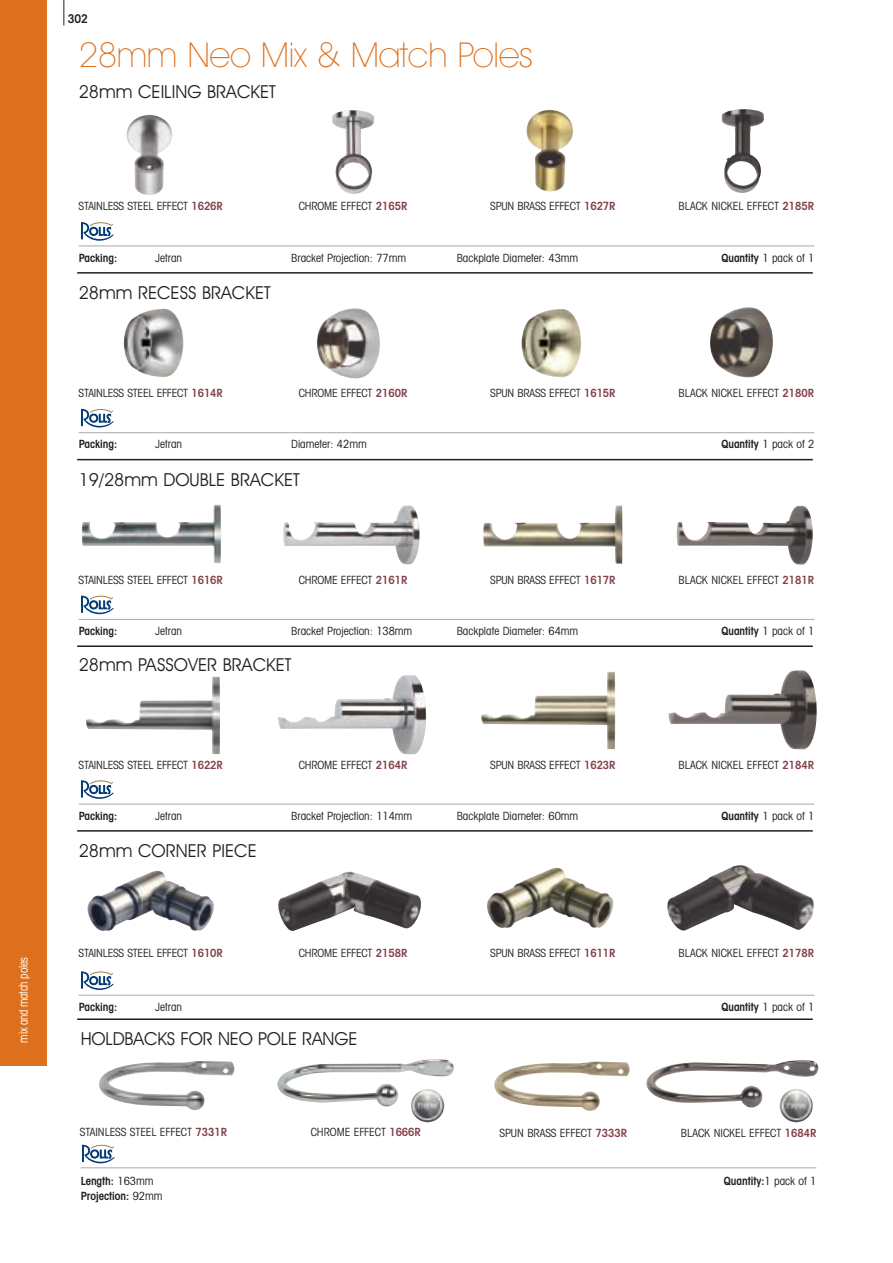
<style>
.page{position:relative;width:893px;height:1263px;background:#fff}
.page>*{position:absolute;margin:0;border:0;box-sizing:border-box;transform-origin:0 0}
.t1{font:200 34.5px "Avant Garde IT Cby BT";letter-spacing:-.01em;color:#dd701c}
.t2{font:18px "Avant Garde IT Cby BT";color:#231f20}
.t3{font:condensed 12px "Avant Garde IT Cby BT";letter-spacing:-.02em;color:#fff;scale:.9 1}
.t4{font:600 condensed 12px "Avant Garde IT Cby BT";color:#231f20}
.t5{font:condensed 11.25px "Avant Garde IT Cby BT";color:#231f20}
.t6{font:600 condensed 11.25px "Avant Garde IT Cby BT";color:#231f20}
.s1{font-weight:600;color:#83404a}
.s2{font-weight:400}
</style>
<div class="page">
<svg style="left:63px;top:0;width:1px;height:26px"></svg>
<hr style="left:79px;top:432px;width:735px;height:1px;background:#a8a9ad">
<svg style="left:81px;top:409px;width:33px;height:18px"></svg>
<img style="left:317px;top:308px;width:63px;height:71px">
<img style="left:710px;top:307px;width:63px;height:71px">
<img style="left:124px;top:309px;width:59px;height:68px">
<img style="left:522px;top:309px;width:59px;height:68px">
<hr style="left:79px;top:619px;width:735px;height:1px;background:#a8a9ad">
<svg style="left:81px;top:596px;width:33px;height:18px"></svg>
<img style="left:283px;top:505px;width:137px;height:59px">
<img style="left:677px;top:506px;width:136px;height:59px">
<img style="left:82px;top:505px;width:139px;height:58px">
<img style="left:483px;top:506px;width:140px;height:58px">
<hr style="left:77px;top:459px;width:736px;height:1px;background:#231f20">
<hr style="left:79px;top:246px;width:735px;height:1px;background:#a8a9ad">
<svg style="left:81px;top:222px;width:33px;height:19px"></svg>
<img style="left:332px;top:110px;width:42px;height:84px">
<img style="left:721px;top:109px;width:43px;height:84px">
<img style="left:126px;top:115px;width:46px;height:80px">
<img style="left:527px;top:110px;width:46px;height:82px">
<hr style="left:77px;top:272px;width:736px;height:2px;background:#231f20">
<hr style="left:77px;top:645px;width:736px;height:2px;background:#231f20">
<hr style="left:79px;top:804px;width:735px;height:1px;background:#a8a9ad">
<svg style="left:81px;top:780px;width:33px;height:19px"></svg>
<img style="left:278px;top:675px;width:149px;height:79px">
<img style="left:669px;top:670px;width:148px;height:80px">
<img style="left:86px;top:677px;width:134px;height:77px">
<img style="left:481px;top:672px;width:134px;height:77px">
<hr style="left:77px;top:830px;width:736px;height:2px;background:#231f20">
<hr style="left:77px;top:1018px;width:736px;height:2px;background:#231f20">
<hr style="left:79px;top:995px;width:735px;height:1px;background:#a8a9ad">
<svg style="left:81px;top:971px;width:33px;height:19px"></svg>
<img style="left:278px;top:871px;width:143px;height:60px">
<img style="left:667px;top:865px;width:147px;height:66px">
<img style="left:87px;top:871px;width:127px;height:60px">
<img style="left:487px;top:867px;width:127px;height:61px">
<hr style="left:81px;top:1167px;width:735px;height:1px;background:#a8a9ad">
<svg style="left:82px;top:1145px;width:33px;height:18px"></svg>
<div style="left:0;top:0;width:47px;height:1065px;background:#dd701c"></div>
<img style="left:277px;top:1059px;width:177px;height:48px">
<img style="left:646px;top:1060px;width:172px;height:48px">
<img style="left:411px;top:1089px;width:33px;height:33px;border-radius:50%">
<img style="left:780px;top:1089px;width:33px;height:33px;border-radius:50%">
<img style="left:494px;top:1062px;width:136px;height:49px">
<img style="left:99px;top:1061px;width:136px;height:49px">
<p class="t4" style="left:68px;top:15px;width:22px">302</p>
<h1 class="t1" style="left:79px;top:43px;width:455px">28mm Neo Mix &amp; Match Poles</h1>
<h2 class="t2" style="left:79px;top:85px;width:199px">28mm CEILING BRACKET</h2>
<p class="t3" style="left:19px;top:1042px;width:96px;rotate:-90deg">mix and match poles</p>
<p class="t5" style="left:79px;top:202px;width:146px">STAINLESS STEEL EFFECT <span class="s1">1626R</span></p>
<p class="t5" style="left:299px;top:202px;width:110px">CHROME EFFECT <span class="s1">2165R</span></p>
<p class="t5" style="left:490px;top:202px;width:127px">SPUN BRASS EFFECT <span class="s1">1627R</span></p>
<p class="t5" style="left:678px;top:202px;width:137px">BLACK NICKEL EFFECT <span class="s1">2185R</span></p>
<p class="t6" style="left:79px;top:253px;width:40px">Packing:</p>
<p class="t5" style="left:155px;top:253px;width:28px">Jetran</p>
<p class="t5" style="left:291px;top:253px;width:116px">Bracket Projection: 77mm</p>
<p class="t5" style="left:457px;top:253px;width:123px">Backplate Diameter: 43mm</p>
<p class="t6" style="left:721px;top:253px;width:94px">Quantity <span class="s2">1 pack of 1</span></p>
<h2 class="t2" style="left:79px;top:286px;width:194px">28mm RECESS BRACKET</h2>
<p class="t5" style="left:79px;top:389px;width:146px">STAINLESS STEEL EFFECT <span class="s1">1614R</span></p>
<p class="t5" style="left:299px;top:389px;width:110px">CHROME EFFECT <span class="s1">2160R</span></p>
<p class="t5" style="left:490px;top:389px;width:127px">SPUN BRASS EFFECT <span class="s1">1615R</span></p>
<p class="t5" style="left:678px;top:389px;width:137px">BLACK NICKEL EFFECT <span class="s1">2180R</span></p>
<p class="t6" style="left:79px;top:440px;width:40px">Packing:</p>
<p class="t5" style="left:155px;top:440px;width:28px">Jetran</p>
<p class="t5" style="left:291px;top:440px;width:77px">Diameter: 42mm</p>
<p class="t6" style="left:721px;top:440px;width:94px">Quantity <span class="s2">1 pack of 2</span></p>
<h2 class="t2" style="left:79px;top:473px;width:223px">19/28mm DOUBLE BRACKET</h2>
<p class="t5" style="left:79px;top:576px;width:146px">STAINLESS STEEL EFFECT <span class="s1">1616R</span></p>
<p class="t5" style="left:299px;top:576px;width:110px">CHROME EFFECT <span class="s1">2161R</span></p>
<p class="t5" style="left:490px;top:576px;width:127px">SPUN BRASS EFFECT <span class="s1">1617R</span></p>
<p class="t5" style="left:678px;top:576px;width:137px">BLACK NICKEL EFFECT <span class="s1">2181R</span></p>
<p class="t6" style="left:79px;top:627px;width:40px">Packing:</p>
<p class="t5" style="left:155px;top:627px;width:28px">Jetran</p>
<p class="t5" style="left:291px;top:627px;width:123px">Bracket Projection: 138mm</p>
<p class="t5" style="left:457px;top:627px;width:123px">Backplate Diameter: 64mm</p>
<p class="t6" style="left:721px;top:627px;width:94px">Quantity <span class="s2">1 pack of 1</span></p>
<h2 class="t2" style="left:79px;top:658px;width:214px">28mm PASSOVER BRACKET</h2>
<p class="t5" style="left:79px;top:761px;width:146px">STAINLESS STEEL EFFECT <span class="s1">1622R</span></p>
<p class="t5" style="left:299px;top:761px;width:110px">CHROME EFFECT <span class="s1">2164R</span></p>
<p class="t5" style="left:490px;top:761px;width:127px">SPUN BRASS EFFECT <span class="s1">1623R</span></p>
<p class="t5" style="left:678px;top:761px;width:137px">BLACK NICKEL EFFECT <span class="s1">2184R</span></p>
<p class="t6" style="left:79px;top:812px;width:40px">Packing:</p>
<p class="t5" style="left:155px;top:812px;width:28px">Jetran</p>
<p class="t5" style="left:291px;top:812px;width:123px">Bracket Projection: 114mm</p>
<p class="t5" style="left:457px;top:812px;width:123px">Backplate Diameter: 60mm</p>
<p class="t6" style="left:721px;top:812px;width:94px">Quantity <span class="s2">1 pack of 1</span></p>
<h2 class="t2" style="left:79px;top:844px;width:180px">28mm CORNER PIECE</h2>
<p class="t5" style="left:79px;top:949px;width:146px">STAINLESS STEEL EFFECT <span class="s1">1610R</span></p>
<p class="t5" style="left:299px;top:949px;width:110px">CHROME EFFECT <span class="s1">2158R</span></p>
<p class="t5" style="left:490px;top:949px;width:127px">SPUN BRASS EFFECT <span class="s1">1611R</span></p>
<p class="t5" style="left:678px;top:949px;width:137px">BLACK NICKEL EFFECT <span class="s1">2178R</span></p>
<p class="t6" style="left:79px;top:1003px;width:40px">Packing:</p>
<p class="t5" style="left:155px;top:1003px;width:28px">Jetran</p>
<p class="t6" style="left:721px;top:1003px;width:94px">Quantity <span class="s2">1 pack of 1</span></p>
<h2 class="t2" style="left:81px;top:1032px;width:278px">HOLDBACKS FOR NEO POLE RANGE</h2>
<p class="t5" style="left:80px;top:1127px;width:149px">STAINLESS STEEL EFFECT <span class="s1">7331R</span></p>
<p class="t5" style="left:311px;top:1127px;width:112px">CHROME EFFECT <span class="s1">1666R</span></p>
<p class="t5" style="left:500px;top:1129px;width:129px">SPUN BRASS EFFECT <span class="s1">7333R</span></p>
<p class="t5" style="left:681px;top:1129px;width:137px">BLACK NICKEL EFFECT <span class="s1">1684R</span></p>
<p class="t6" style="left:81px;top:1176px;width:74px">Length: <span class="s2">163mm</span></p>
<p class="t6" style="left:724px;top:1176px;width:94px">Quantity:<span class="s2">1 pack of 1</span></p>
<p class="t6" style="left:81px;top:1191px;width:83px">Projection: <span class="s2">92mm</span></p>
</div>
